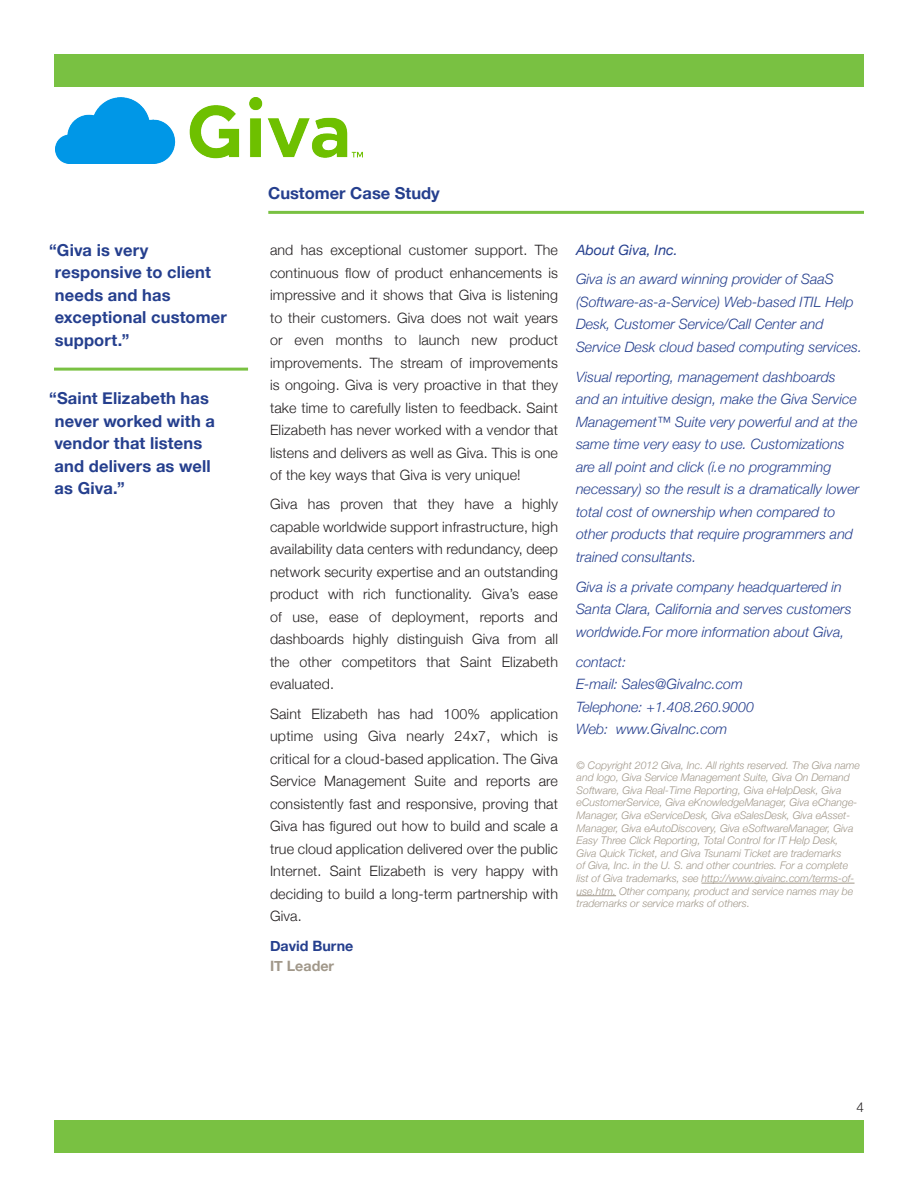
<style>
.page{position:relative;width:918px;height:1188px;background:#fff}
.page>*{position:absolute;margin:0;border:0;box-sizing:border-box;transform-origin:0 0}
.t1{font:700 16.5px/22.5px "Helvetica Neue";letter-spacing:.01em;color:#253f8e}
.t2{font:300 14.25px/22.5px "Helvetica Neue";letter-spacing:.01em;color:#231f20;text-align:justify}
.t3{font:italic 300 14.25px/22.5px "Helvetica Neue";color:#253f8e}
.t4{font:italic 14.25px "Helvetica Neue";color:#253f8e}
.t5{font:700 14.25px "Helvetica Neue";color:#253f8e}
.t6{font:700 14.25px "Helvetica Neue";color:#a1988a}
.t7{font:300 13.5px "Helvetica Neue";color:#231f20}
.t8{font:italic 300 10.5px/12.6px "Helvetica Neue";color:#a1988a}
</style>
<div class="page">
<div style="left:54px;top:54px;width:810px;height:33px;background:#79c142"></div>
<hr style="left:268px;top:211px;width:596px;height:3px;background:#79c142">
<div style="left:54px;top:1120px;width:810px;height:33px;background:#79c142"></div>
<hr style="left:54px;top:368px;width:194px;height:3px;background:#79c142">
<hr style="left:701px;top:883px;width:154px;height:1px;background:#a1988a">
<hr style="left:577px;top:895px;width:39px;height:1px;background:#a1988a">
<img style="left:56px;top:97px;width:307px;height:66px">
<p class="t1" style="left:55px;top:238px;width:174px;text-indent:-6px">“Giva is very responsive to client needs and has exceptional customer support.”</p>
<p class="t1" style="left:54px;top:387px;width:162px;text-indent:-5px">“Saint Elizabeth has never worked with a vendor that listens and delivers as well as Giva.”</p>
<p class="t1" style="left:268px;top:182px;width:173px">Customer Case Study</p>
<p class="t2" style="left:270px;top:238px;width:290px">and has exceptional customer support. The continuous flow of product enhancements is impressive and it shows that Giva is listening to their customers. Giva does not wait years or even months to launch new product improvements. The stream of improvements is ongoing. Giva is very proactive in that they take time to carefully listen to feedback. Saint Elizabeth has never worked with a vendor that listens and delivers as well as Giva. This is one of the key ways that Giva is very unique!</p>
<p class="t2" style="left:270px;top:493px;width:290px">Giva has proven that they have a highly capable worldwide support infrastructure, high availability data centers with redundancy, deep network security expertise and an outstanding product with rich functionality. Giva’s ease of use, ease of deployment, reports and dashboards highly distinguish Giva from all the other competitors that Saint Elizabeth evaluated.</p>
<p class="t2" style="left:270px;top:702px;width:290px">Saint Elizabeth has had 100% application uptime using Giva nearly 24x7, which is critical for a cloud-based application. The Giva Service Management Suite and reports are consistently fast and responsive, proving that Giva has figured out how to build and scale a true cloud application delivered over the public Internet. Saint Elizabeth is very happy with deciding to build a long-term partnership with Giva.</p>
<p class="t5" style="left:270px;top:937px;width:85px">David Burne</p>
<p class="t6" style="left:270px;top:957px;width:66px">IT Leader</p>
<p class="t4" style="left:576px;top:241px;width:103px">About Giva, Inc.</p>
<p class="t3" style="left:576px;top:268px;width:288px">Giva is an award winning provider of SaaS (Software-as-a-Service) Web-based ITIL Help Desk, Customer Service/Call Center and Service Desk cloud based computing services.</p>
<p class="t3" style="left:576px;top:365px;width:285px">Visual reporting, management dashboards and an intuitive design, make the Giva Service Management™ Suite very powerful and at the same time very easy to use. Customizations are all point and click (i.e no programming necessary) so the result is a dramatically lower total cost of ownership when compared to other products that require programmers and trained consultants.</p>
<p class="t3" style="left:576px;top:575px;width:277px">Giva is a private company headquartered in<br>Santa Clara, California and serves customers worldwide.For more information about Giva,</p>
<p class="t3" style="left:576px;top:650px;width:180px">contact:<br>E-mail: Sales@GivaInc.com<br>Telephone: +1.408.260.9000<br>Web: www.GivaInc.com</p>
<p class="t8" style="left:577px;top:759px;width:285px">© Copyright 2012 Giva, Inc. All rights reserved. The Giva name and logo, Giva Service Management Suite, Giva On Demand Software, Giva Real-Time Reporting, Giva eHelpDesk, Giva eCustomerService, Giva eKnowledgeManager, Giva eChange-Manager, Giva eServiceDesk, Giva eSalesDesk, Giva eAsset-Manager, Giva eAutoDiscovery, Giva eSoftwareManager, Giva Easy Three Click Reporting, Total Control for IT Help Desk, Giva Quick Ticket, and Giva Tsunami Ticket are trademarks<br>of Giva, Inc. in the U. S. and other countries. For a complete list of Giva trademarks, see http://www.givainc.com/terms-of&shy;use.htm. Other company, product and service names may be trademarks or service marks of others.</p>
<p class="t7" style="left:856px;top:1099px;width:9px">4</p>
</div>
